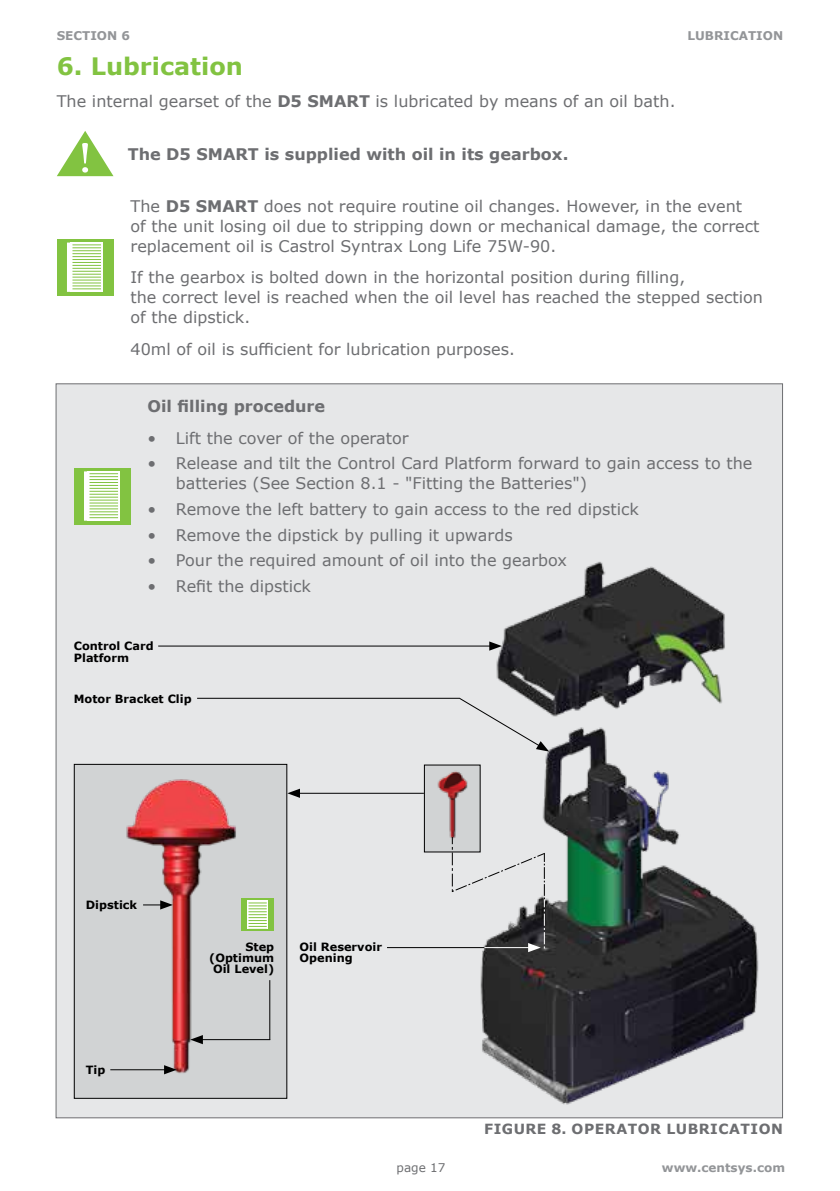
<style>
.page{position:relative;width:840px;height:1191px;background:#fff}
.page>*{position:absolute;margin:0;border:0;box-sizing:border-box;transform-origin:0 0}
.t1{font:700 24px "Verdana";color:#82c341}
.t2{font:16px/20px "Verdana";color:#6d6e71}
.t3{font:700 16px "Verdana";color:#6d6e71}
.t4{font:700 14px "Verdana";letter-spacing:.035em;color:#6d6e71}
.t5{font:700 12px "Verdana";color:#939598}
.t6{font:12px "Verdana";color:#6d6e71}
.t7{font:700 11.4px/11.4px "Verdana";color:#000}
.s1{font-weight:700}
</style>
<div class="page">
<div style="left:57px;top:239px;width:56px;height:57px;background:#82c341"></div>
<div style="left:70px;top:242px;width:33px;height:50px;background:#fff"></div>
<svg style="left:67px;top:242px;width:34px;height:50px"></svg>
<div style="left:56px;top:383px;width:726px;height:735px;background:#e6e7e8;border:1px solid #6d6e71"></div>
<div style="left:74px;top:468px;width:56px;height:56px;background:#82c341"></div>
<div style="left:87px;top:471px;width:33px;height:50px;background:#fff"></div>
<svg style="left:84px;top:471px;width:34px;height:50px"></svg>
<img style="left:431px;top:561px;width:328px;height:544px">
<hr style="left:158px;top:645px;width:334px;height:1px;background:#000">
<svg style="left:489px;top:641px;width:12px;height:9px"></svg>
<hr style="left:197px;top:698px;width:262px;height:1px;background:#000">
<svg style="left:458px;top:697px;width:91px;height:54px"></svg>
<svg style="left:57px;top:131px;width:56px;height:45px"></svg>
<hr style="left:387px;top:947px;width:97px;height:1px;background:#000">
<img style="left:425px;top:766px;width:53px;height:84px">
<div style="left:423px;top:764px;width:57px;height:88px;border:1px solid #000"></div>
<img style="left:76px;top:766px;width:209px;height:330px">
<div style="left:74px;top:764px;width:213px;height:334px;border:1px solid #000"></div>
<svg style="left:450px;top:837px;width:96px;height:115px"></svg>
<hr style="left:296px;top:792px;width:127px;height:1px;background:#000">
<svg style="left:287px;top:788px;width:13px;height:10px"></svg>
<svg style="left:143px;top:900px;width:30px;height:9px"></svg>
<hr style="left:269px;top:980px;width:1px;height:59px;background:#000">
<hr style="left:199px;top:1039px;width:71px;height:1px;background:#000">
<svg style="left:190px;top:1035px;width:13px;height:9px"></svg>
<hr style="left:110px;top:1069px;width:57px;height:1px;background:#000">
<svg style="left:164px;top:1065px;width:13px;height:9px"></svg>
<div style="left:241px;top:898px;width:32px;height:32px;background:#82c341"></div>
<div style="left:247px;top:900px;width:20px;height:28px;background:#fff"></div>
<svg style="left:248px;top:902px;width:18px;height:27px"></svg>
<p class="t5" style="left:57px;top:27px;width:75px">SECTION 6</p>
<p class="t5" style="left:687px;top:27px;width:97px">LUBRICATION</p>
<h1 class="t1" style="left:57px;top:49px;width:188px">6. Lubrication</h1>
<p class="t2" style="left:57px;top:91px;width:620px">The internal gearset of the <span class="s1">D5 SMART</span> is lubricated by means of an oil bath.</p>
<p class="t3" style="left:128px;top:142px;width:442px">The D5 SMART is supplied with oil in its gearbox.</p>
<p class="t2" style="left:130px;top:196px;width:630px">The <span class="s1">D5 SMART</span> does not require routine oil changes. However, in the event of the unit losing oil due to stripping down or mechanical damage, the correct replacement oil is Castrol Syntrax Long Life 75W-90.</p>
<p class="t2" style="left:130px;top:267px;width:633px">If the gearbox is bolted down in the horizontal position during filling,<br>the correct level is reached when the oil level has reached the stepped section of the dipstick.</p>
<p class="t2" style="left:130px;top:339px;width:385px">40ml of oil is sufficient for lubrication purposes.</p>
<p class="t3" style="left:147px;top:395px;width:179px">Oil filling procedure</p>
<p class="t2" style="left:147px;top:428px;width:262px">• Lift the cover of the operator</p>
<p class="t2" style="left:176px;top:453px;width:577px;text-indent:-28px">• Release and tilt the Control Card Platform forward to gain access to the batteries (See Section 8.1 - "Fitting the Batteries")</p>
<p class="t2" style="left:147px;top:499px;width:492px">• Remove the left battery to gain access to the red dipstick</p>
<p class="t2" style="left:147px;top:525px;width:366px">• Remove the dipstick by pulling it upwards</p>
<p class="t2" style="left:147px;top:550px;width:421px">• Pour the required amount of oil into the gearbox</p>
<p class="t2" style="left:147px;top:576px;width:165px">• Refit the dipstick</p>
<p class="t7" style="left:74px;top:640px;width:81px">Control Card<br>Platform</p>
<p class="t7" style="left:74px;top:692px;width:119px">Motor Bracket Clip</p>
<p class="t7" style="left:86px;top:899px;width:53px">Dipstick</p>
<p class="t7" style="left:86px;top:1064px;width:21px">Tip</p>
<p class="t7" style="left:209px;top:940px;width:66px;text-align:right">Step (Optimum<br>Oil Level)</p>
<p class="t7" style="left:299px;top:940px;width:84px">Oil Reservoir<br>Opening</p>
<p class="t4" style="left:484px;top:1119px;width:300px">FIGURE 8. OPERATOR LUBRICATION</p>
<p class="t6" style="left:396px;top:1159px;width:50px">page 17</p>
<p class="t5" style="left:661px;top:1159px;width:124px">www.centsys.com</p>
</div>
